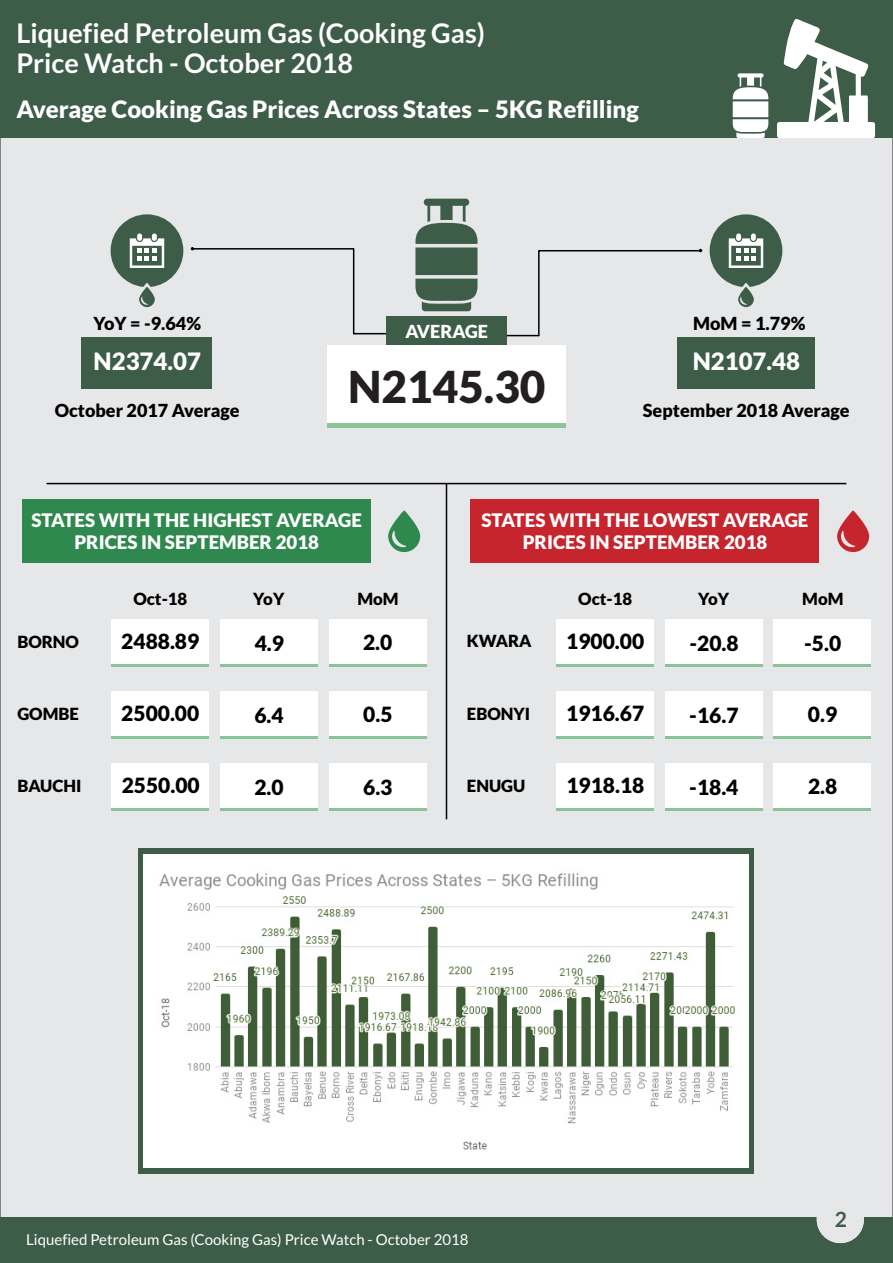
<style>
.page{position:relative;width:893px;height:1263px;background:#fff}
.page>*{position:absolute;margin:0;border:0;box-sizing:border-box;transform-origin:0 0}
.t1{font:900 44.1px "Lato";color:#231f20}
.t2{font:700 27px/29.2px "Lato";color:#fff}
.t3{font:900 24px "Lato";color:#fff}
.t4{font:900 21px "Lato";color:#000}
.t5{font:700 21px "Lato";color:#3d5d48}
.t6{font:900 18.75px/22.4px "Lato";color:#fff;text-align:center}
.t7{font:900 18px "Lato";color:#000}
.t8{font:900 18px "Lato";color:#fff}
.t9{font:900 16.8px "Lato";color:#000}
.t10{font:15px "Lato";color:#fff}
</style>
<div class="page">
<div style="left:0;top:138px;width:893px;height:1080px;background:#e6e7e9"></div>
<div style="left:537px;top:249px;width:165px;height:88px;background:#e6e7e9"></div>
<hr style="left:503px;top:335px;width:36px;height:1px;background:#000">
<hr style="left:354px;top:333px;width:40px;height:1px;background:#000">
<div style="left:191px;top:247px;width:164px;height:88px;background:#e6e7e9"></div>
<div style="left:386px;top:316px;width:121px;height:31px;background:#3d5d48"></div>
<div style="left:327px;top:345px;width:239px;height:83px;background:#fff"></div>
<hr style="left:327px;top:424px;width:239px;height:4px;background:#8ac49a">
<div style="left:82px;top:338px;width:130px;height:51px;background:#3d5d48"></div>
<div style="left:677px;top:338px;width:138px;height:51px;background:#3d5d48"></div>
<div style="left:138px;top:848px;width:616px;height:325px;background:#3d5d48"></div>
<hr style="left:446px;top:484px;width:1px;height:335px;background:#000">
<hr style="left:47px;top:483px;width:799px;height:1px;background:#000">
<div style="left:22px;top:500px;width:349px;height:63px;background:#2f884d"></div>
<div style="left:470px;top:500px;width:349px;height:63px;background:#c6252e"></div>
<div style="left:112px;top:619px;width:97px;height:48px;background:#fff"></div>
<hr style="left:112px;top:664px;width:97px;height:3px;background:#8ac49a">
<div style="left:220px;top:619px;width:97px;height:48px;background:#fff"></div>
<hr style="left:220px;top:664px;width:97px;height:3px;background:#8ac49a">
<div style="left:329px;top:619px;width:97px;height:48px;background:#fff"></div>
<hr style="left:329px;top:664px;width:97px;height:3px;background:#8ac49a">
<div style="left:112px;top:691px;width:97px;height:48px;background:#fff"></div>
<hr style="left:112px;top:736px;width:97px;height:3px;background:#8ac49a">
<div style="left:220px;top:691px;width:97px;height:48px;background:#fff"></div>
<hr style="left:220px;top:736px;width:97px;height:3px;background:#8ac49a">
<div style="left:329px;top:691px;width:97px;height:48px;background:#fff"></div>
<hr style="left:329px;top:736px;width:97px;height:3px;background:#8ac49a">
<div style="left:112px;top:763px;width:97px;height:48px;background:#fff"></div>
<hr style="left:112px;top:808px;width:97px;height:3px;background:#8ac49a">
<div style="left:220px;top:763px;width:97px;height:48px;background:#fff"></div>
<hr style="left:220px;top:808px;width:97px;height:3px;background:#8ac49a">
<div style="left:329px;top:763px;width:97px;height:48px;background:#fff"></div>
<hr style="left:329px;top:808px;width:97px;height:3px;background:#8ac49a">
<div style="left:556px;top:619px;width:98px;height:48px;background:#fff"></div>
<hr style="left:556px;top:664px;width:98px;height:3px;background:#8ac49a">
<div style="left:665px;top:619px;width:97px;height:48px;background:#fff"></div>
<hr style="left:665px;top:664px;width:97px;height:3px;background:#8ac49a">
<div style="left:774px;top:619px;width:97px;height:48px;background:#fff"></div>
<hr style="left:774px;top:664px;width:97px;height:3px;background:#8ac49a">
<div style="left:556px;top:691px;width:98px;height:48px;background:#fff"></div>
<hr style="left:556px;top:736px;width:98px;height:3px;background:#8ac49a">
<div style="left:665px;top:691px;width:97px;height:48px;background:#fff"></div>
<hr style="left:665px;top:736px;width:97px;height:3px;background:#8ac49a">
<div style="left:774px;top:691px;width:97px;height:48px;background:#fff"></div>
<hr style="left:774px;top:736px;width:97px;height:3px;background:#8ac49a">
<div style="left:556px;top:763px;width:98px;height:48px;background:#fff"></div>
<hr style="left:556px;top:808px;width:98px;height:3px;background:#8ac49a">
<div style="left:665px;top:763px;width:97px;height:48px;background:#fff"></div>
<hr style="left:665px;top:808px;width:97px;height:3px;background:#8ac49a">
<div style="left:774px;top:763px;width:97px;height:48px;background:#fff"></div>
<hr style="left:774px;top:808px;width:97px;height:3px;background:#8ac49a">
<svg style="left:388px;top:511px;width:32px;height:41px"></svg>
<svg style="left:837px;top:511px;width:32px;height:41px"></svg>
<svg style="left:111px;top:214px;width:72px;height:93px;background:#8a9c91"></svg>
<svg style="left:710px;top:214px;width:72px;height:93px;background:#8a9c91"></svg>
<div style="left:0;top:1218px;width:893px;height:45px;background:#3d5d48"></div>
<div style="left:817px;top:1196px;width:47px;height:47px;background:#e6e7e9;border-radius:50%"></div>
<svg style="left:415px;top:199px;width:62px;height:112px;background:#6a8273"></svg>
<div style="left:0;top:0;width:893px;height:138px;background:#3d5d48"></div>
<svg style="left:733px;top:73px;width:35px;height:65px"></svg>
<svg style="left:777px;top:19px;width:98px;height:119px"></svg>
<img style="left:144px;top:854px;width:604px;height:313px">
<h2 class="t2" style="left:16px;top:21px;width:470px">Liquefied Petroleum Gas (Cooking Gas)<br>Price Watch - October 2018</h2>
<p class="t3" style="left:16px;top:99px;width:624px">Average Cooking Gas Prices Across States – 5KG Refilling</p>
<p class="t7" style="left:93px;top:315px;width:109px">YoY = -9.64%</p>
<p class="t3" style="left:94px;top:351px;width:109px">N2374.07</p>
<p class="t7" style="left:55px;top:403px;width:187px">October 2017 Average</p>
<p class="t8" style="left:405px;top:324px;width:84px">AVERAGE</p>
<h1 class="t1" style="left:348px;top:367px;width:199px">N2145.30</h1>
<p class="t7" style="left:693px;top:315px;width:114px">MoM = 1.79%</p>
<p class="t3" style="left:693px;top:351px;width:109px">N2107.48</p>
<p class="t7" style="left:643px;top:403px;width:208px">September 2018 Average</p>
<p class="t6" style="left:31px;top:510px;width:332px">STATES WITH THE HIGHEST AVERAGE<br>PRICES IN SEPTEMBER 2018</p>
<p class="t6" style="left:481px;top:510px;width:329px">STATES WITH THE LOWEST AVERAGE<br>PRICES IN SEPTEMBER 2018</p>
<p class="t9" style="left:17px;top:634px;width:63px">BORNO</p>
<p class="t9" style="left:133px;top:591px;width:55px">Oct-18</p>
<p class="t9" style="left:253px;top:591px;width:33px">YoY</p>
<p class="t9" style="left:357px;top:591px;width:43px">MoM</p>
<p class="t4" style="left:121px;top:632px;width:80px">2488.89</p>
<p class="t9" style="left:578px;top:591px;width:55px">Oct-18</p>
<p class="t4" style="left:255px;top:634px;width:31px">4.9</p>
<p class="t4" style="left:363px;top:633px;width:31px">2.0</p>
<p class="t4" style="left:566px;top:632px;width:80px">1900.00</p>
<p class="t9" style="left:467px;top:634px;width:66px">KWARA</p>
<p class="t9" style="left:698px;top:591px;width:33px">YoY</p>
<p class="t9" style="left:802px;top:591px;width:43px">MoM</p>
<p class="t4" style="left:689px;top:634px;width:51px">-20.8</p>
<p class="t4" style="left:804px;top:634px;width:39px">-5.0</p>
<p class="t9" style="left:17px;top:706px;width:63px">GOMBE</p>
<p class="t4" style="left:121px;top:704px;width:80px">2500.00</p>
<p class="t4" style="left:254px;top:706px;width:31px">6.4</p>
<p class="t4" style="left:363px;top:705px;width:31px">0.5</p>
<p class="t9" style="left:467px;top:706px;width:65px">EBONYI</p>
<p class="t4" style="left:566px;top:704px;width:80px">1916.67</p>
<p class="t4" style="left:689px;top:706px;width:51px">-16.7</p>
<p class="t4" style="left:808px;top:705px;width:31px">0.9</p>
<p class="t9" style="left:17px;top:778px;width:66px">BAUCHI</p>
<p class="t4" style="left:122px;top:776px;width:80px">2550.00</p>
<p class="t4" style="left:254px;top:778px;width:31px">2.0</p>
<p class="t4" style="left:363px;top:778px;width:31px">6.3</p>
<p class="t9" style="left:467px;top:778px;width:60px">ENUGU</p>
<p class="t4" style="left:566px;top:776px;width:80px">1918.18</p>
<p class="t4" style="left:689px;top:778px;width:51px">-18.4</p>
<p class="t4" style="left:808px;top:777px;width:31px">2.8</p>
<p class="t5" style="left:835px;top:1210px;width:14px">12</p>
<p class="t10" style="left:26px;top:1233px;width:444px">Liquefied Petroleum Gas (Cooking Gas) Price Watch - October 2018</p>
</div>
